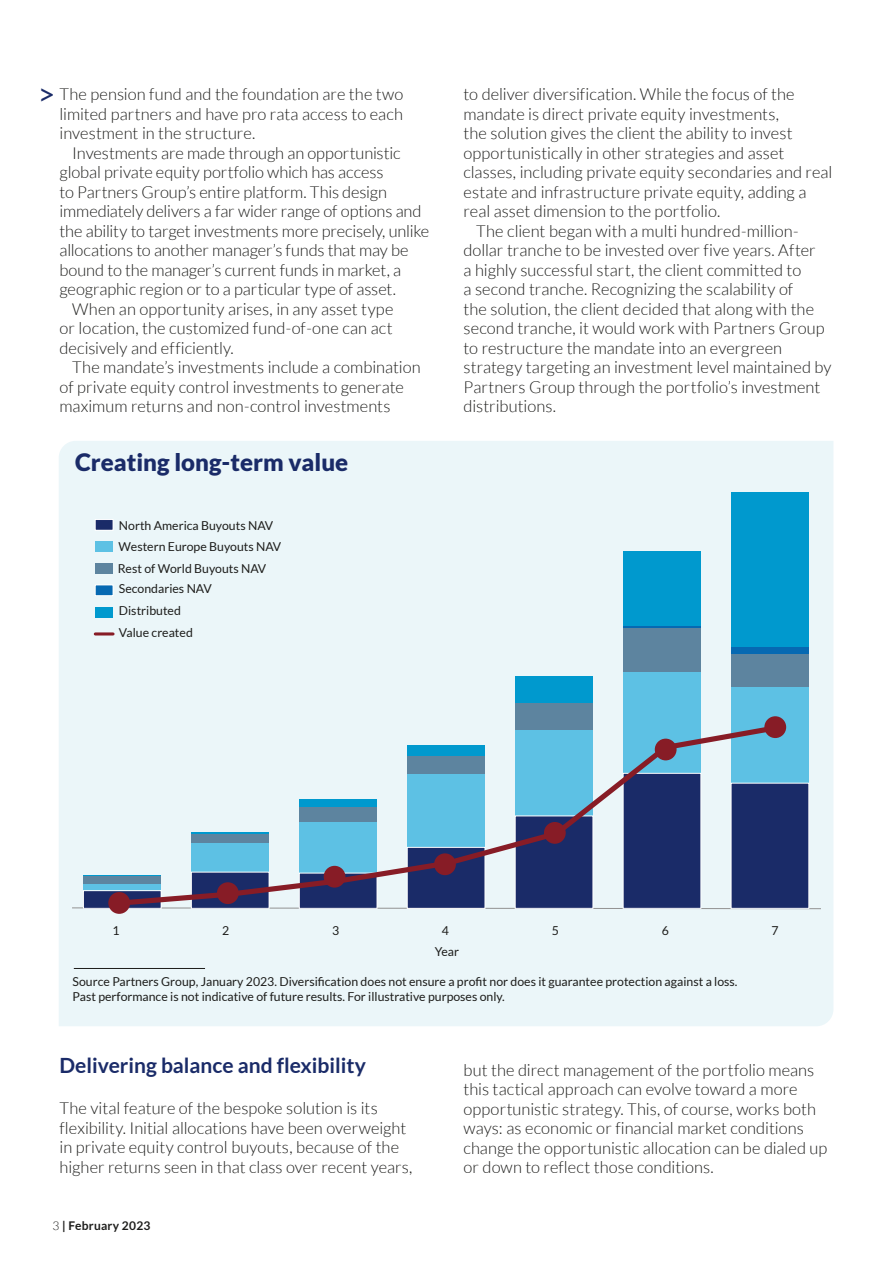
<style>
.page{position:relative;width:893px;height:1263px;background:#fff}
.page>*{position:absolute;margin:0;border:0;box-sizing:border-box;transform-origin:0 0}
.t1{font:30px "Lato";color:#1a2b68}
.t2{font:900 24px "Lato";color:#1a2b68}
.t3{font:700 21px "Lato";color:#1a2b68}
.t4{font:300 16.5px/19.5px "Lato";color:#1d1d1b}
.t5{font:12.3px/21.5px "Lato";color:#1d1d1b}
.t6{font:700 12px "Lato";letter-spacing:.02em;color:#1d1d1b}
.s1{font-weight:300}
</style>
<div class="page">
<div style="left:59px;top:441px;width:774px;height:585px;background:#ebf6f9"></div>
<div style="left:95px;top:519px;width:18px;height:11px;background:#1a2b68"></div>
<div style="left:95px;top:519px;width:18px;height:11px;border:1px solid #fff"></div>
<div style="left:95px;top:563px;width:18px;height:11px;background:#5d849f"></div>
<div style="left:95px;top:541px;width:18px;height:11px;background:#5dc1e4"></div>
<div style="left:95px;top:585px;width:18px;height:11px;background:#0669b2"></div>
<div style="left:95px;top:585px;width:18px;height:11px;border:1px solid #fff"></div>
<div style="left:95px;top:607px;width:18px;height:10px;background:#0099ce"></div>
<hr style="left:95px;top:632px;width:18px;height:3px;background:#871c26">
<div style="left:515px;top:676px;width:78px;height:27px;background:#0099ce"></div>
<div style="left:623px;top:551px;width:78px;height:75px;background:#0099ce"></div>
<div style="left:731px;top:492px;width:78px;height:155px;background:#0099ce"></div>
<hr style="left:623px;top:626px;width:78px;height:3px;background:#0669b2">
<div style="left:731px;top:647px;width:78px;height:7px;background:#0669b2"></div>
<div style="left:515px;top:703px;width:78px;height:27px;background:#5d849f"></div>
<div style="left:623px;top:629px;width:78px;height:43px;background:#5d849f"></div>
<div style="left:731px;top:654px;width:78px;height:33px;background:#5d849f"></div>
<div style="left:623px;top:672px;width:78px;height:101px;background:#5dc1e4"></div>
<div style="left:731px;top:687px;width:78px;height:96px;background:#5dc1e4"></div>
<svg style="left:72px;top:722px;width:749px;height:187px;background:#90aec8"></svg>
<div style="left:108px;top:892px;width:22px;height:22px;background:#871c26;border-radius:50%"></div>
<div style="left:217px;top:882px;width:22px;height:22px;background:#871c26;border-radius:50%"></div>
<div style="left:324px;top:866px;width:21px;height:21px;background:#871c26;border-radius:50%"></div>
<div style="left:434px;top:853px;width:22px;height:22px;background:#871c26;border-radius:50%"></div>
<div style="left:544px;top:822px;width:22px;height:22px;background:#871c26;border-radius:50%"></div>
<div style="left:655px;top:739px;width:22px;height:21px;background:#871c26;border-radius:50%"></div>
<div style="left:764px;top:716px;width:22px;height:22px;background:#871c26;border-radius:50%"></div>
<hr style="left:74px;top:968px;width:131px;height:1px;background:#1d1d1b">
<h1 class="t1" style="left:38px;top:77px;width:19px">&gt;</h1>
<p class="t4" style="left:60px;top:85px;width:345px;text-align:justify">The pension fund and the foundation are the two limited partners and have pro rata access to each investment in the structure.</p>
<p class="t4" style="left:72px;top:143px;width:330px">Investments are made through an opportunistic</p>
<p class="t4" style="left:60px;top:163px;width:325px">global private equity portfolio which has access</p>
<p class="t4" style="left:60px;top:182px;width:329px">to Partners Group’s entire platform. This design</p>
<p class="t4" style="left:60px;top:202px;width:364px">immediately delivers a far wider range of options and</p>
<p class="t4" style="left:60px;top:221px;width:371px">the ability to target investments more precisely, unlike</p>
<p class="t4" style="left:60px;top:241px;width:351px">allocations to another manager’s funds that may be</p>
<p class="t4" style="left:60px;top:260px;width:343px">bound to the manager’s current funds in market, a</p>
<p class="t4" style="left:60px;top:280px;width:338px">geographic region or to a particular type of asset.</p>
<p class="t4" style="left:72px;top:299px;width:323px">When an opportunity arises, in any asset type</p>
<p class="t4" style="left:60px;top:319px;width:335px">or location, the customized fund-of-one can act</p>
<p class="t4" style="left:60px;top:338px;width:176px">decisively and efficiently.</p>
<p class="t4" style="left:72px;top:358px;width:350px">The mandate’s investments include a combination</p>
<p class="t4" style="left:60px;top:377px;width:346px">of private equity control investments to generate</p>
<p class="t4" style="left:60px;top:397px;width:332px">maximum returns and non-control investments</p>
<h2 class="t2" style="left:75px;top:448px;width:275px">Creating long-term value</h2>
<p class="t5" style="left:118px;top:514px;width:165px">North America Buyouts NAV<br>Western Europe Buyouts NAV<br>Rest of World Buyouts NAV<br>Secondaries NAV<br>Distributed</p>
<p class="t5" style="left:119px;top:622px;width:75px">Value created</p>
<p class="t4" style="left:463px;top:85px;width:333px">to deliver diversification. While the focus of the</p>
<p class="t4" style="left:463px;top:104px;width:317px">mandate is direct private equity investments,</p>
<p class="t4" style="left:463px;top:124px;width:331px">the solution gives the client the ability to invest</p>
<p class="t4" style="left:463px;top:143px;width:322px">opportunistically in other strategies and asset</p>
<p class="t4" style="left:463px;top:163px;width:370px">classes, including private equity secondaries and real</p>
<p class="t4" style="left:463px;top:182px;width:344px">estate and infrastructure private equity, adding a</p>
<p class="t4" style="left:463px;top:202px;width:258px">real asset dimension to the portfolio.</p>
<p class="t4" style="left:476px;top:221px;width:324px">The client began with a multi hundred-million-</p>
<p class="t4" style="left:463px;top:241px;width:354px">dollar tranche to be invested over five years. After</p>
<p class="t4" style="left:463px;top:260px;width:339px">a highly successful start, the client committed to</p>
<p class="t4" style="left:463px;top:280px;width:331px">a second tranche. Recognizing the scalability of</p>
<p class="t4" style="left:463px;top:299px;width:352px">the solution, the client decided that along with the</p>
<p class="t4" style="left:463px;top:319px;width:362px">second tranche, it would work with Partners Group</p>
<p class="t4" style="left:463px;top:338px;width:320px">to restructure the mandate into an evergreen</p>
<p class="t4" style="left:463px;top:358px;width:370px">strategy targeting an investment level maintained by</p>
<p class="t4" style="left:463px;top:377px;width:358px">Partners Group through the portfolio’s investment</p>
<p class="t4" style="left:463px;top:397px;width:94px">distributions.</p>
<p class="t5" style="left:112px;top:919px;width:9px">1</p>
<p class="t5" style="left:222px;top:919px;width:9px">2</p>
<p class="t5" style="left:332px;top:919px;width:9px">3</p>
<p class="t5" style="left:435px;top:919px;width:26px;text-align:center">4<br>Year</p>
<p class="t5" style="left:552px;top:919px;width:9px">5</p>
<p class="t5" style="left:662px;top:919px;width:9px">6</p>
<p class="t5" style="left:771px;top:919px;width:9px">7</p>
<p class="t5" style="left:73px;top:974px;width:666px;line-height:14.7px">Source Partners Group, January 2023. Diversification does not ensure a profit nor does it guarantee protection against a loss.<br>Past performance is not indicative of future results. For illustrative purposes only.</p>
<p class="t3" style="left:60px;top:1053px;width:308px">Delivering balance and flexibility</p>
<p class="t4" style="left:60px;top:1099px;width:354px">The vital feature of the bespoke solution is its flexibility. Initial allocations have been overweight in private equity control buyouts, because of the higher returns seen in that class over recent years,</p>
<p class="t6" style="left:52px;top:1219px;width:100px"><span class="s1">3</span> | February 2023</p>
<p class="t4" style="left:463px;top:1060px;width:365px">but the direct management of the portfolio means this tactical approach can evolve toward a more opportunistic strategy. This, of course, works both ways: as economic or financial market conditions change the opportunistic allocation can be dialed up or down to reflect those conditions.</p>
</div>
